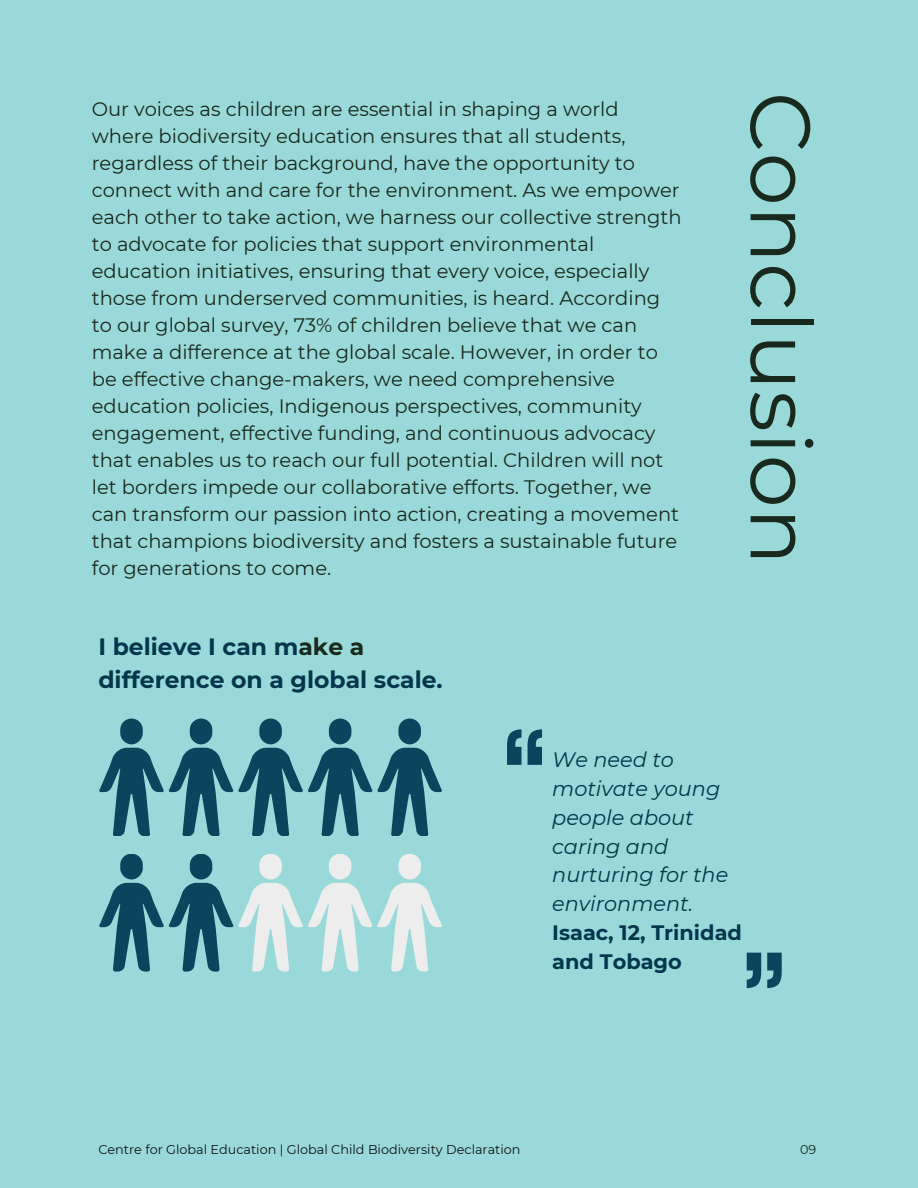
<style>
.page{position:relative;width:918px;height:1188px;background:#99d9d9}
.page>*{position:absolute;margin:0;border:0;box-sizing:border-box;transform-origin:0 0}
.t1{font:125.85px "Aka Acid GR Compacta";color:#0b455d}
.t2{font:84.6px "Montserrat";color:#19291d}
.t3{font:700 23.55px/32.7px "Montserrat";color:#01364c}
.t4{font:italic 20.85px/29px "Montserrat";color:#01364c}
.t5{font:19.5px/27px "Montserrat";color:#19291d}
.t6{font:12.75px "Montserrat";color:#101112}
.t7{font:12.75px "Montserrat";color:#19291d}
.s1{color:#19291d}
.s2{font-weight:700;font-style:normal}
</style>
<div class="page">
<svg style="left:99px;top:719px;width:343px;height:117px"></svg>
<svg style="left:99px;top:854px;width:343px;height:117px"></svg>
<h1 class="t5" style="left:92px;top:95px;width:591px">Our voices as children are essential in shaping a world where biodiversity education ensures that all students, regardless of their background, have the opportunity to connect with and care for the environment. As we empower each other to take action, we harness our collective strength to advocate for policies that support environmental education initiatives, ensuring that every voice, especially those from underserved communities, is heard. According to our global survey, 73% of children believe that we can make a difference at the global scale. However, in order to be effective change-makers, we need comprehensive education policies, Indigenous perspectives, community engagement, effective funding, and continuous advocacy that enables us to reach our full potential. Children will not let borders impede our collaborative efforts. Together, we can transform our passion into action, creating a movement that champions biodiversity and fosters a sustainable future for generations to come.</h1>
<h3 class="t2" style="left:832px;top:92px;width:475px;rotate:90deg">Conclusion</h3>
<p class="t3" style="left:98px;top:631px;width:346px">I believe I can m<span class="s1">ake a </span>difference on a global scale.</p>
<h3 class="t1" style="left:502px;top:733px;width:46px">“</h3>
<p class="t4" style="left:552px;top:745px;width:191px">We need to motivate young people about caring and nurturing for the environment.<br><span class="s2">Isaac, 12, Trinidad and Tobago</span></p>
<p class="t1" style="left:742px;top:956px;width:46px">”</p>
<p class="t6" style="left:98px;top:1141px;width:424px">Centre for Global Education | Global Child Biodiversity Declaration</p>
<h2 class="t7" style="left:800px;top:1141px;width:18px">09</h2>
</div>
